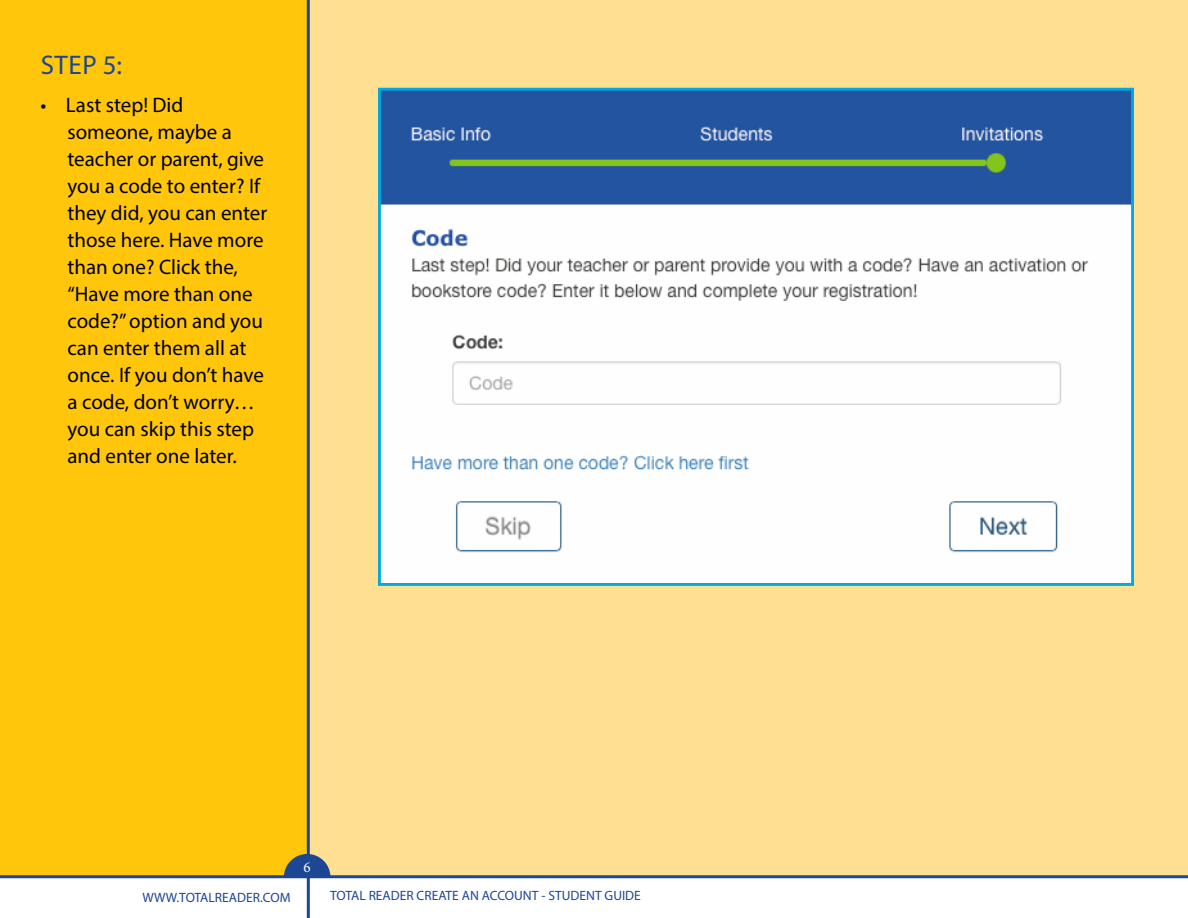
<style>
.page{position:relative;width:1188px;height:918px;background:#fff}
.page>*{position:absolute;margin:0;border:0;box-sizing:border-box;transform-origin:0 0}
.t1{font:27px "Myriad Pro";color:#1d4694}
.t2{font:21px/27px "Myriad Pro";color:#000}
.t3{font:15px "Minion Pro";color:#fff}
.t4{font:13.5px "Myriad Pro";color:#1d4694}
</style>
<div class="page">
<div style="left:309px;top:0;width:879px;height:878px;background:#ffdf92"></div>
<div style="left:0;top:0;width:309px;height:876px;background:#ffc60b"></div>
<hr style="left:307px;top:0;width:3px;height:869px;background:#1d4694">
<hr style="left:307px;top:864px;width:3px;height:54px;background:#1d4694">
<hr style="left:0;top:875px;width:1188px;height:3px;background:#1d4694">
<svg style="left:284px;top:854px;width:47px;height:22px"></svg>
<img style="left:382px;top:92px;width:748px;height:490px">
<div style="left:378px;top:88px;width:756px;height:498px;border:3px solid #00a9e0"></div>
<p class="t1" style="left:41px;top:49px;width:83px">STEP 5:</p>
<p class="t2" style="left:67px;top:91px;width:201px;text-indent:-27px">• Last step! Did someone, maybe a teacher or parent, give you a code to enter? If they did, you can enter those here. Have more than one? Click the, “Have more than one code?” option and you can enter them all at once. If you don’t have a code, don’t worry… you can skip this step and enter one later.</p>
<p class="t4" style="left:143px;top:889px;width:149px">WWW.TOTALREADER.COM</p>
<p class="t3" style="left:304px;top:857px;width:9px">6</p>
<p class="t4" style="left:330px;top:888px;width:312px">TOTAL READER CREATE AN ACCOUNT - STUDENT GUIDE</p>
</div>
